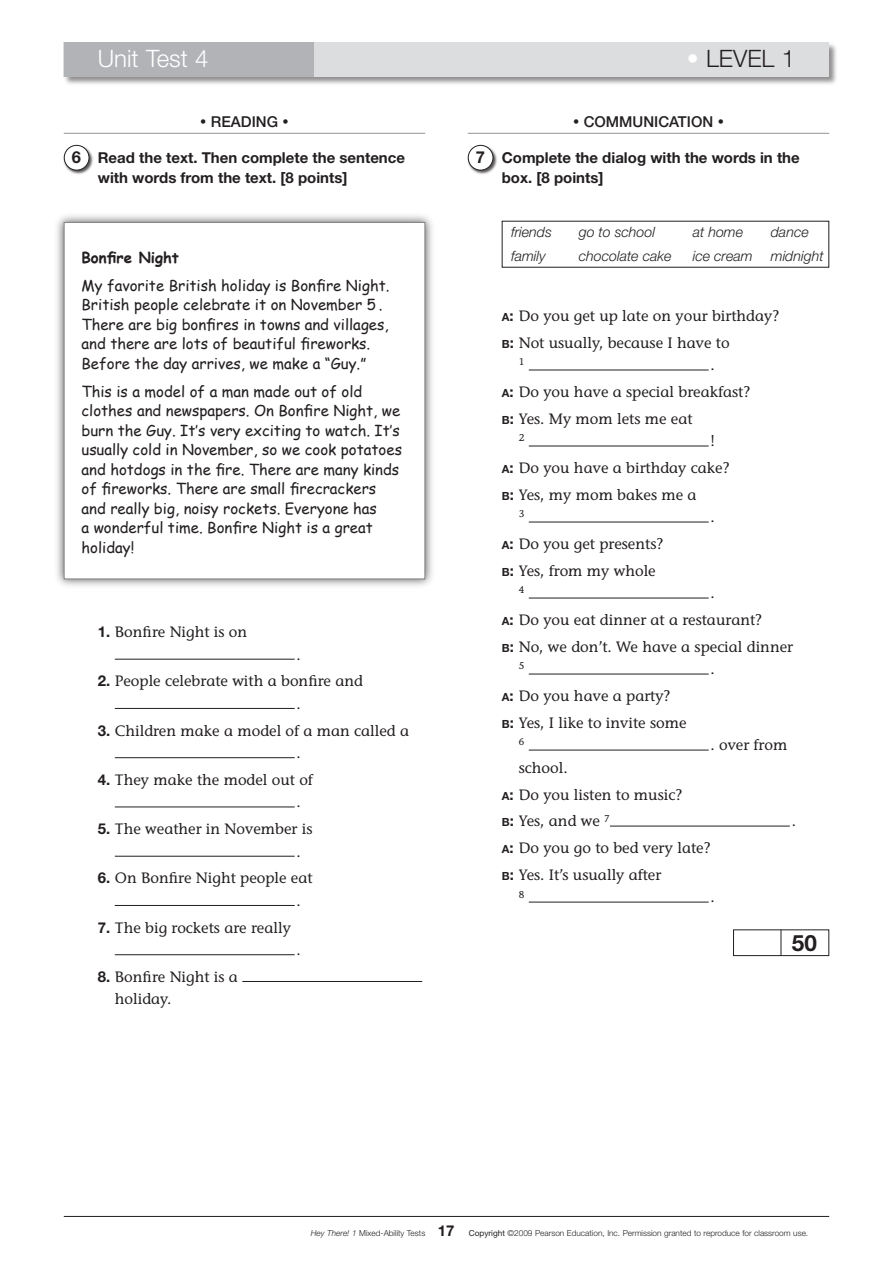
<style>
.page{position:relative;width:893px;height:1263px;background:#fff}
.page>*{position:absolute;margin:0;border:0;box-sizing:border-box;transform-origin:0 0}
.t1{font:300 24px "Helvetica Neue";color:#fff}
.t2{font:300 24px "Helvetica Neue";color:#231f20}
.t3{font:700 22.5px "Helvetica Neue";color:#231f20}
.t4{font:700 16.5px "Helvetica Neue";color:#231f20}
._02-exercicio__abc_n{font:15px/22.5px "Stone Informal";color:#231f20}
.t5{font:15px/19.5px "Comic Sans MS";color:#231f20}
._01-enunciado{font:700 15px/19.5px "Helvetica Neue";color:#231f20}
._00-cabeço{font:500 15px "Helvetica Neue";color:#231f20}
.t6{font:italic 300 14.25px "Helvetica Neue";color:#231f20}
._02-exercicio__abc_n-2{font:9.9px "Stone Informal";color:#231f20}
.t7{font:300 8.25px "Helvetica Neue";color:#231f20}
.s1{color:#fff}
.s2{font-weight:700}
.s3{font-family:"Helvetica Neue";font-weight:700}
.s4{font-family:"Helvetica Neue";font-weight:700;font-size:11.25px}
.s5{font-style:italic}
.s6{font-weight:700;font-size:15px}
.s7{font-weight:400}
</style>
<div class="page">
<div style="left:62px;top:41px;width:777px;height:45px;background:#231f20;opacity:.5"></div>
<div style="left:64px;top:43px;width:765px;height:34px;background:#dcdddf"></div>
<div style="left:64px;top:43px;width:250px;height:34px;background:#b2b3b7"></div>
<hr style="left:64px;top:1216px;width:765px;height:1px;background:#231f20">
<hr style="left:468px;top:133px;width:361px;height:1px;background:#939598">
<div style="left:467px;top:144px;width:32px;height:32px;background:#231f20;opacity:.75"></div>
<div style="left:468px;top:145px;width:25px;height:25px;background:#fff;border-radius:50%"></div>
<div style="left:468px;top:145px;width:25px;height:25px;border:1px solid #231f20;border-radius:50%"></div>
<hr style="left:529px;top:370px;width:180px;height:1px;background:#231f20">
<hr style="left:529px;top:446px;width:180px;height:1px;background:#231f20">
<hr style="left:529px;top:522px;width:180px;height:1px;background:#231f20">
<hr style="left:529px;top:598px;width:180px;height:1px;background:#231f20">
<hr style="left:529px;top:674px;width:180px;height:1px;background:#231f20">
<hr style="left:529px;top:750px;width:180px;height:1px;background:#231f20">
<hr style="left:610px;top:826px;width:180px;height:1px;background:#231f20">
<hr style="left:529px;top:902px;width:180px;height:1px;background:#231f20">
<div style="left:733px;top:929px;width:96px;height:27px;border:1px solid #231f20"></div>
<svg style="left:781px;top:930px;width:1px;height:26px"></svg>
<hr style="left:64px;top:133px;width:361px;height:1px;background:#939598">
<div style="left:63px;top:144px;width:32px;height:32px;background:#231f20;opacity:.75"></div>
<div style="left:64px;top:145px;width:25px;height:25px;background:#fff;border-radius:50%"></div>
<div style="left:64px;top:145px;width:25px;height:25px;border:1px solid #231f20;border-radius:50%"></div>
<div style="left:54px;top:210px;width:382px;height:381px;background:#231f20;opacity:.75"></div>
<div style="left:64px;top:222px;width:361px;height:357px;background:#fff"></div>
<div style="left:64px;top:222px;width:361px;height:357px;border:1px solid #808285"></div>
<hr style="left:115px;top:659px;width:180px;height:1px;background:#231f20">
<hr style="left:115px;top:708px;width:180px;height:1px;background:#231f20">
<hr style="left:115px;top:757px;width:180px;height:1px;background:#231f20">
<hr style="left:115px;top:806px;width:180px;height:1px;background:#231f20">
<hr style="left:115px;top:856px;width:180px;height:1px;background:#231f20">
<hr style="left:115px;top:905px;width:180px;height:1px;background:#231f20">
<hr style="left:115px;top:954px;width:180px;height:1px;background:#231f20">
<hr style="left:242px;top:981px;width:180px;height:1px;background:#231f20">
<p class="t1" style="left:98px;top:44px;width:112px">Unit Test 4</p>
<p class="t2" style="left:687px;top:44px;width:110px"><span class="s1">•</span> LEVEL 1</p>
<p class="_00-cabeço" style="left:200px;top:112px;width:91px">• READING •</p>
<p class="t4" style="left:72px;top:147px;width:11px">6</p>
<p class="_01-enunciado" style="left:98px;top:148px;width:309px">Read the text. Then complete the sentence with words from the text. [8 points]</p>
<p class="t5" style="left:82px;top:243px;width:309px;line-height:28px"><span class="s2">Bonfire Night<br></span>My favorite British holiday is Bonfire Night.</p>
<p class="t5" style="left:82px;top:295px;width:309px">British people celebrate it on November 5 .<br>There are big bonfires in towns and villages, and there are lots of beautiful fireworks.<br>Before the day arrives, we make a “Guy.”</p>
<p class="t5" style="left:82px;top:381px;width:322px">This is a model of a man made out of old clothes and newspapers. On Bonfire Night, we burn the Guy. It’s very exciting to watch. It’s usually cold in November, so we cook potatoes and hotdogs in the fire. There are many kinds of fireworks. There are small firecrackers and really big, noisy rockets. Everyone has<br>a wonderful time. Bonfire Night is a great holiday!</p>
<p class="_02-exercicio__abc_n" style="left:98px;top:621px;width:151px"><span class="s3">1.</span> Bonfire Night is on</p>
<p class="_02-exercicio__abc_n" style="left:297px;top:643px;width:6px">.</p>
<p class="_02-exercicio__abc_n" style="left:297px;top:670px;width:68px;text-indent:-199px"><span class="s3">2.</span> People celebrate with a bonfire and .</p>
<p class="_02-exercicio__abc_n" style="left:297px;top:719px;width:114px;text-indent:-199px"><span class="s3">3.</span> Children make a model of a man called a .</p>
<p class="_02-exercicio__abc_n" style="left:297px;top:768px;width:18px;text-indent:-199px"><span class="s3">4.</span> They make the model out of .</p>
<p class="_02-exercicio__abc_n" style="left:297px;top:818px;width:17px;text-indent:-199px"><span class="s3">5.</span> The weather in November is .</p>
<p class="_02-exercicio__abc_n" style="left:297px;top:867px;width:18px;text-indent:-199px"><span class="s3">6.</span> On Bonfire Night people eat .</p>
<p class="_02-exercicio__abc_n" style="left:98px;top:916px;width:195px"><span class="s3">7.</span> The big rockets are really</p>
<p class="_02-exercicio__abc_n" style="left:297px;top:939px;width:6px">.</p>
<p class="_02-exercicio__abc_n" style="left:115px;top:965px;width:125px;text-indent:-17px"><span class="s3">8.</span> Bonfire Night is a holiday.</p>
<p class="_00-cabeço" style="left:573px;top:112px;width:153px">• COMMUNICATION •</p>
<p class="t4" style="left:476px;top:147px;width:11px">7</p>
<p class="_01-enunciado" style="left:502px;top:148px;width:299px">Complete the dialog with the words in the box. [8 points]</p>
<p class="t6" style="left:511px;top:223px;width:42px">friends</p>
<p class="t6" style="left:579px;top:223px;width:78px">go to school</p>
<p class="t6" style="left:693px;top:223px;width:52px">at home</p>
<p class="t6" style="left:771px;top:223px;width:40px">dance</p>
<p class="t6" style="left:511px;top:247px;width:36px">family</p>
<p class="t6" style="left:579px;top:247px;width:94px">chocolate cake</p>
<p class="t6" style="left:693px;top:247px;width:61px">ice cream</p>
<p class="t6" style="left:771px;top:247px;width:54px">midnight</p>
<p class="_02-exercicio__abc_n" style="left:502px;top:305px;width:279px"><span class="s4">a</span><span class="s3">:</span> Do you get up late on your birthday?</p>
<p class="_02-exercicio__abc_n" style="left:502px;top:331px;width:229px"><span class="s4">b</span><span class="s3">:</span> Not usually, because I have to</p>
<p class="_02-exercicio__abc_n-2" style="left:519px;top:356px;width:7px">1</p>
<p class="_02-exercicio__abc_n" style="left:710px;top:354px;width:6px">.</p>
<p class="_02-exercicio__abc_n" style="left:502px;top:381px;width:250px"><span class="s4">a</span><span class="s3">:</span> Do you have a special breakfast?</p>
<p class="_02-exercicio__abc_n" style="left:502px;top:407px;width:192px"><span class="s4">b</span><span class="s3">:</span> Yes. My mom lets me eat</p>
<p class="_02-exercicio__abc_n-2" style="left:519px;top:432px;width:7px">2</p>
<p class="_02-exercicio__abc_n" style="left:710px;top:430px;width:6px">!</p>
<p class="_02-exercicio__abc_n" style="left:502px;top:457px;width:229px"><span class="s4">a</span><span class="s3">:</span> Do you have a birthday cake?</p>
<p class="_02-exercicio__abc_n" style="left:502px;top:483px;width:196px"><span class="s4">b</span><span class="s3">:</span> Yes, my mom bakes me a</p>
<p class="_02-exercicio__abc_n-2" style="left:519px;top:508px;width:7px">3</p>
<p class="_02-exercicio__abc_n" style="left:710px;top:506px;width:6px">.</p>
<p class="_02-exercicio__abc_n" style="left:502px;top:533px;width:163px"><span class="s4">a</span><span class="s3">:</span> Do you get presents?</p>
<p class="_02-exercicio__abc_n" style="left:502px;top:559px;width:156px"><span class="s4">b</span><span class="s3">:</span> Yes, from my whole</p>
<p class="_02-exercicio__abc_n-2" style="left:519px;top:584px;width:7px">4</p>
<p class="_02-exercicio__abc_n" style="left:710px;top:582px;width:6px">.</p>
<p class="_02-exercicio__abc_n" style="left:502px;top:609px;width:262px"><span class="s4">a</span><span class="s3">:</span> Do you eat dinner at a restaurant?</p>
<p class="_02-exercicio__abc_n" style="left:502px;top:635px;width:293px"><span class="s4">b</span><span class="s3">:</span> No, we don’t. We have a special dinner</p>
<p class="_02-exercicio__abc_n-2" style="left:519px;top:660px;width:7px">5</p>
<p class="_02-exercicio__abc_n" style="left:710px;top:658px;width:6px">.</p>
<p class="_02-exercicio__abc_n" style="left:502px;top:685px;width:170px"><span class="s4">a</span><span class="s3">:</span> Do you have a party?</p>
<p class="_02-exercicio__abc_n" style="left:502px;top:711px;width:186px"><span class="s4">b</span><span class="s3">:</span> Yes, I like to invite some</p>
<p class="_02-exercicio__abc_n-2" style="left:519px;top:736px;width:7px">6</p>
<p class="_02-exercicio__abc_n" style="left:710px;top:734px;width:78px">. over from</p>
<p class="_02-exercicio__abc_n" style="left:519px;top:756px;width:50px">school.</p>
<p class="_02-exercicio__abc_n" style="left:502px;top:783px;width:182px"><span class="s4">a</span><span class="s3">:</span> Do you listen to music?</p>
<p class="_02-exercicio__abc_n" style="left:502px;top:810px;width:110px"><span class="s4">b</span><span class="s3">:</span> Yes, and we <sup>7</sup></p>
<p class="_02-exercicio__abc_n" style="left:792px;top:810px;width:6px">.</p>
<p class="_02-exercicio__abc_n" style="left:502px;top:837px;width:210px"><span class="s4">a</span><span class="s3">:</span> Do you go to bed very late?</p>
<p class="_02-exercicio__abc_n" style="left:502px;top:863px;width:161px"><span class="s4">b</span><span class="s3">:</span> Yes. It’s usually after</p>
<p class="_02-exercicio__abc_n-2" style="left:519px;top:888px;width:7px">8</p>
<p class="_02-exercicio__abc_n" style="left:710px;top:886px;width:6px">.</p>
<p class="t3" style="left:792px;top:929px;width:27px">50</p>
<p class="t7" style="left:311px;top:1228px;width:145px"><span class="s5">Hey There! 1</span> Mixed-Ability Tests <span class="s6">17</span></p>
<p class="t7" style="left:469px;top:1228px;width:341px"><span class="s7">Copyright</span> ©2009 Pearson Education, Inc. Permission granted to reproduce for classroom use.</p>
</div>
